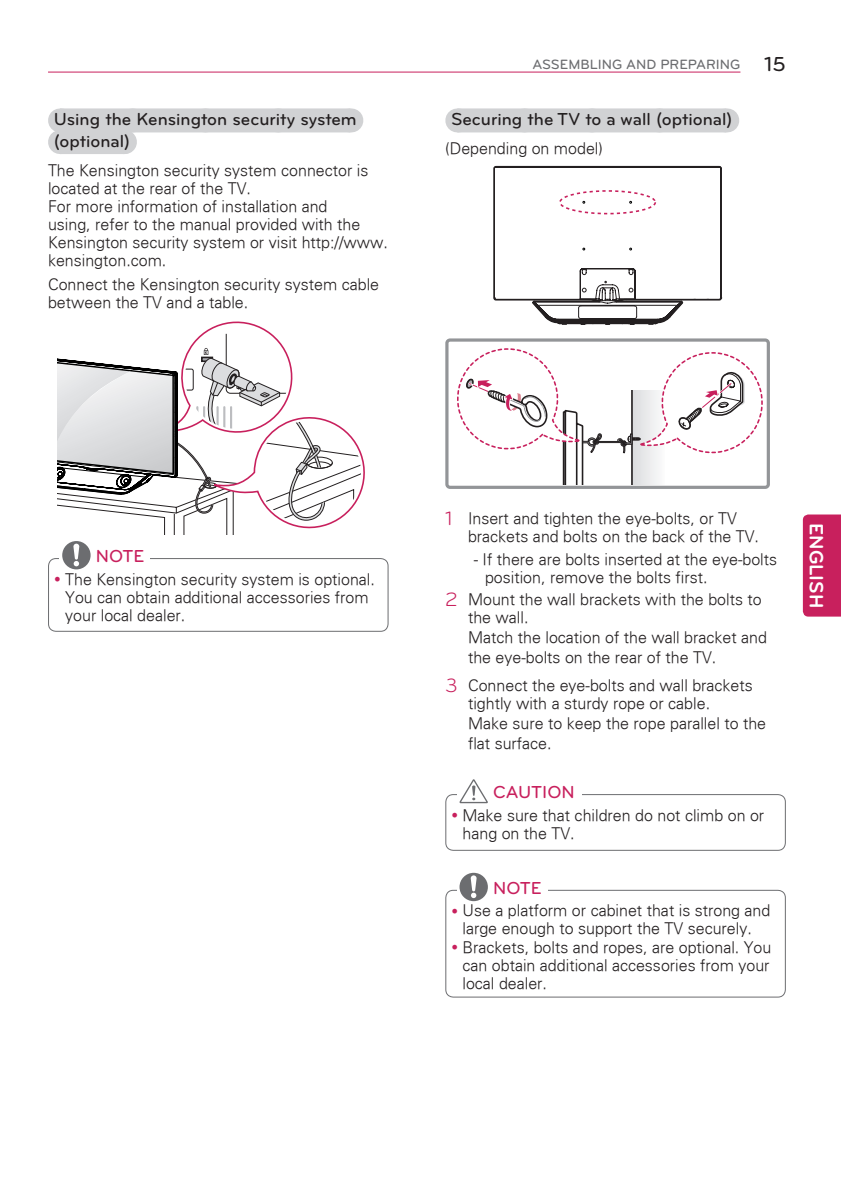
<style>
.page{position:relative;width:841px;height:1190px;background:#fff}
.page>*{position:absolute;margin:0;border:0;box-sizing:border-box;transform-origin:0 0}
.t1{font:700 20px "Bryant LG";color:#fff}
.t2{font:500 18px/21.6px "Bryant LG";color:#231f20}
.t3{font:500 18px "Bryant LG";color:#c8205d}
.t4{font:300 16px/18px "Univers";color:#231f20}
.t5{font:500 14px "Bryant LG";color:#6c6d70}
.s1{font-size:21px;color:#231f20}
.s2{font-family:"Bryant LG";font-weight:400;font-size:20px;color:#c8205d}
</style>
<div class="page">
<div style="left:802px;top:514px;width:38px;height:102px;background:#c8205d"></div>
<hr style="left:48px;top:72px;width:692px;height:1px;background:#c8205d">
<div style="left:60px;top:108px;width:290px;height:24px;background:#d1d2d4"></div>
<svg style="left:134px;top:108px;width:180px;height:1px"></svg>
<svg style="left:350px;top:108px;width:1px;height:24px"></svg>
<div style="left:60px;top:130px;width:64px;height:24px;background:#d1d2d4"></div>
<svg style="left:124px;top:132px;width:1px;height:22px"></svg>
<svg style="left:57px;top:321px;width:308px;height:213px"></svg>
<div style="left:48px;top:558px;width:340px;height:73px;border:1px solid #6c6d70;border-radius:8px"></div>
<div style="left:59px;top:541px;width:91px;height:28px;background:#fff"></div>
<svg style="left:62px;top:541px;width:28px;height:28px"></svg>
<div style="left:457px;top:108px;width:268px;height:24px;background:#d1d2d4"></div>
<svg style="left:526px;top:108px;width:166px;height:1px"></svg>
<svg style="left:725px;top:108px;width:1px;height:24px"></svg>
<svg style="left:493px;top:166px;width:229px;height:159px"></svg>
<div style="left:445px;top:338px;width:324px;height:151px;border:3px solid #939598;border-radius:3px"></div>
<svg style="left:457px;top:342px;width:312px;height:143px"></svg>
<div style="left:559px;top:190px;width:96px;height:24px;border:2px dashed #c8205d;border-radius:50%"></div>
<div style="left:445px;top:794px;width:340px;height:56px;border:1px solid #6c6d70;border-radius:8px"></div>
<div style="left:456px;top:777px;width:125px;height:28px;background:#fff"></div>
<svg style="left:459px;top:779px;width:28px;height:24px"></svg>
<div style="left:445px;top:889px;width:340px;height:108px;border:1px solid #6c6d70;border-radius:8px"></div>
<div style="left:456px;top:872px;width:91px;height:29px;background:#fff"></div>
<svg style="left:459px;top:872px;width:28px;height:29px"></svg>
<p class="t2" style="left:54px;top:108px;width:304px">Using the Kensington security system (optional)</p>
<p class="t4" style="left:48px;top:161px;width:341px">The Kensington security system connector is located at the rear of the TV.<br>For more information of installation and<br>using, refer to the manual provided with the Kensington security system or visit http://www. kensington.com.</p>
<p class="t4" style="left:48px;top:274px;width:332px">Connect the Kensington security system cable between the TV and a table.</p>
<p class="t5" style="left:532px;top:56px;width:255px">ASSEMBLING AND PREPARING <span class="s1">15</span></p>
<p class="t2" style="left:451px;top:108px;width:283px">Securing the TV to a wall (optional)</p>
<p class="t4" style="left:445px;top:139px;width:159px">(Depending on model)</p>
<p class="t3" style="left:96px;top:545px;width:50px">NOTE</p>
<p class="t4" style="left:65px;top:569px;width:311px">The Kensington security system is optional.<br>You can obtain additional accessories from your local dealer.</p>
<p class="t4" style="left:468px;top:508px;width:292px;text-indent:-23px"><span class="s2">1</span> Insert and tighten the eye-bolts, or TV brackets and bolts on the back of the TV.</p>
<p class="t4" style="left:485px;top:549px;width:293px;text-indent:-11px">- If there are bolts inserted at the eye-bolts position, remove the bolts first.</p>
<p class="t4" style="left:468px;top:590px;width:295px;text-indent:-23px"><span class="s2">2</span> Mount the wall brackets with the bolts to the wall.</p>
<p class="t4" style="left:468px;top:627px;width:300px;line-height:20px">Match the location of the wall bracket and the eye-bolts on the rear of the TV.</p>
<p class="t4" style="left:468px;top:676px;width:286px;text-indent:-23px"><span class="s2">3</span> Connect the eye-bolts and wall brackets tightly with a sturdy rope or cable.</p>
<p class="t4" style="left:468px;top:713px;width:299px;line-height:20px">Make sure to keep the rope parallel to the flat surface.</p>
<p class="t3" style="left:493px;top:781px;width:83px">CAUTION</p>
<p class="t4" style="left:462px;top:805px;width:303px">Make sure that children do not climb on or hang on the TV.</p>
<p class="t3" style="left:493px;top:877px;width:50px">NOTE</p>
<p class="t4" style="left:462px;top:901px;width:310px">Use a platform or cabinet that is strong and large enough to support the TV securely.<br>Brackets, bolts and ropes, are optional. You can obtain additional accessories from your local dealer.</p>
<p class="t1" style="left:828px;top:523px;width:87px;rotate:90deg">ENGLISH</p>
</div>
